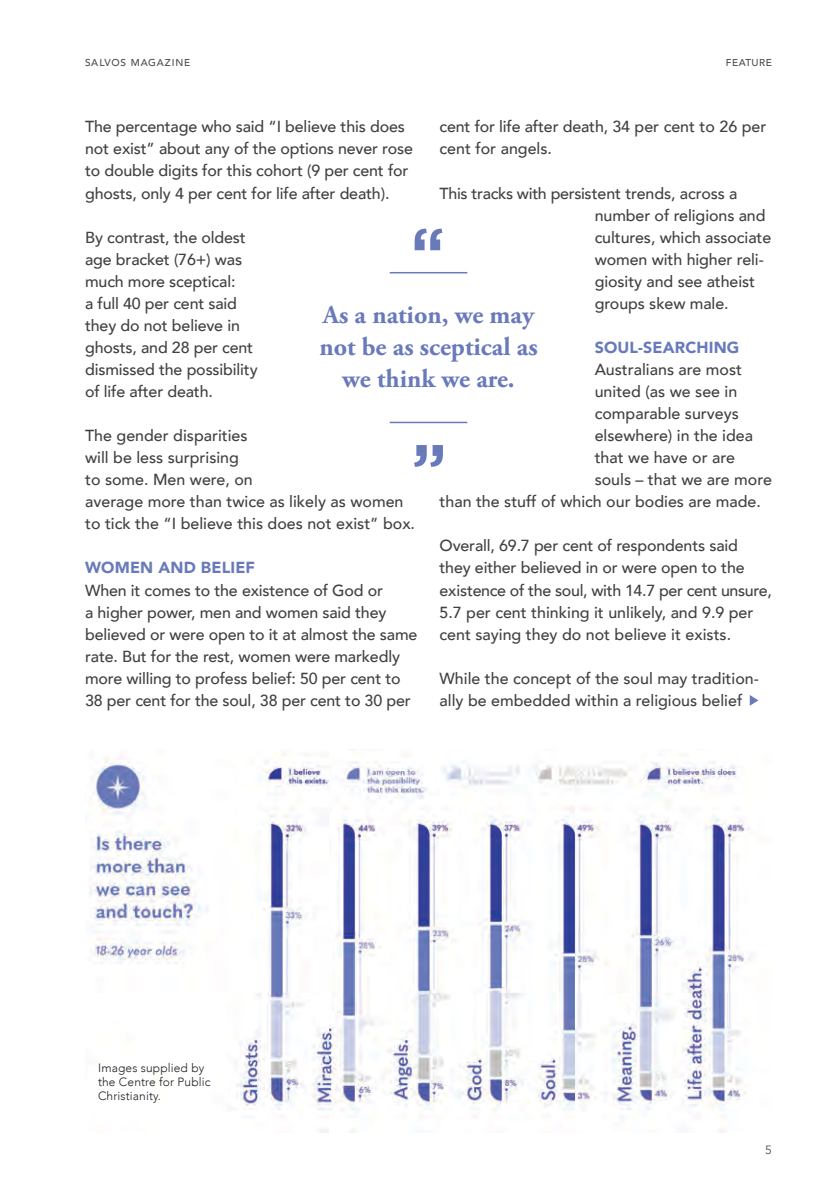
<style>
.page{position:relative;width:840px;height:1191px;background:#fff}
.page>*{position:absolute;margin:0;border:0;box-sizing:border-box;transform-origin:0 0}
.t1{font:700 26px/32px "Adobe Garamond Pro";color:#697abb;text-align:center}
.t2{font:500 16px/22px "Avenir";letter-spacing:-.01em;color:#414142}
.t3{font:900 16px "Avenir";letter-spacing:.01em;color:#697abb}
.t4{font:300 12px/14.4px "Avenir";letter-spacing:.01em;color:#231f20}
.t5{font:12px "Avenir";color:#4d4d4f}
.t6{font:500 10px "Avenir";letter-spacing:.08em;color:#4d4d4f}
.t7{font:500 10px "Avenir";letter-spacing:.06em;color:#4d4d4f}
</style>
<div class="page">
<svg style="left:749px;top:695px;width:9px;height:11px"></svg>
<svg style="left:414px;top:445px;width:28px;height:22px"></svg>
<hr style="left:389px;top:422px;width:78px;height:1px;background:#697abb">
<hr style="left:389px;top:272px;width:78px;height:1px;background:#697abb">
<svg style="left:414px;top:229px;width:28px;height:21px"></svg>
<img style="left:89px;top:750px;width:661px;height:382px">
<div style="left:85px;top:1058px;width:69px;height:66px;background:#fff;border-radius:50%"></div>
<p class="t6" style="left:85px;top:54px;width:107px">SALVOS MAGAZINE</p>
<p class="t7" style="left:725px;top:54px;width:47px">FEATURE</p>
<p class="t2" style="left:439px;top:115px;width:328px">cent for life after death, 34 per cent to 26 per cent for angels.</p>
<p class="t2" style="left:594px;top:181px;width:178px;text-indent:-155px">This tracks with persistent trends, across a number of religions and cultures, which associate women with higher reli&shy;giosity and see atheist groups skew male.</p>
<p class="t3" style="left:594px;top:333px;width:146px">SOUL-SEARCHING</p>
<p class="t2" style="left:594px;top:357px;width:149px">Australians are most</p>
<p class="t2" style="left:594px;top:379px;width:144px">united (as we see in</p>
<p class="t2" style="left:594px;top:401px;width:146px">comparable surveys</p>
<p class="t2" style="left:594px;top:424px;width:160px">elsewhere) in the idea</p>
<p class="t2" style="left:594px;top:446px;width:142px">that we have or are</p>
<p class="t2" style="left:594px;top:468px;width:179px">souls – that we are more</p>
<p class="t2" style="left:439px;top:490px;width:323px">than the stuff of which our bodies are made.</p>
<p class="t2" style="left:439px;top:534px;width:333px">Overall, 69.7 per cent of respondents said they either believed in or were open to the existence of the soul, with 14.7 per cent unsure, 5.7 per cent thinking it unlikely, and 9.9 per cent saying they do not believe it exists.</p>
<p class="t2" style="left:439px;top:666px;width:320px">While the concept of the soul may tradition&shy;ally be embedded within a religious belief</p>
<p class="t2" style="left:85px;top:115px;width:329px">The percentage who said “I believe this does not exist” about any of the options never rose to double digits for this cohort (9 per cent for ghosts, only 4 per cent for life after death).</p>
<p class="t2" style="left:85px;top:225px;width:174px">By contrast, the oldest age bracket (76+) was much more sceptical:<br>a full 40 per cent said they do not believe in ghosts, and 28 per cent dismissed the possibility of life after death.</p>
<p class="t2" style="left:85px;top:424px;width:331px">The gender disparities<br>will be less surprising<br>to some. Men were, on<br>average more than twice as likely as women to tick the “I believe this does not exist” box.</p>
<p class="t3" style="left:85px;top:554px;width:171px">WOMEN AND BELIEF</p>
<p class="t2" style="left:85px;top:578px;width:333px">When it comes to the existence of God or<br>a higher power, men and women said they believed or were open to it at almost the same rate. But for the rest, women were markedly more willing to profess belief: 50 per cent to 38 per cent for the soul, 38 per cent to 30 per</p>
<h1 class="t1" style="left:319px;top:299px;width:220px">As a nation, we may not be as sceptical as we think we are.</h1>
<p class="t4" style="left:98px;top:1060px;width:114px">Images supplied by the Centre for Public<br>Christianity.</p>
<p class="t5" style="left:764px;top:1142px;width:8px">5</p>
</div>
